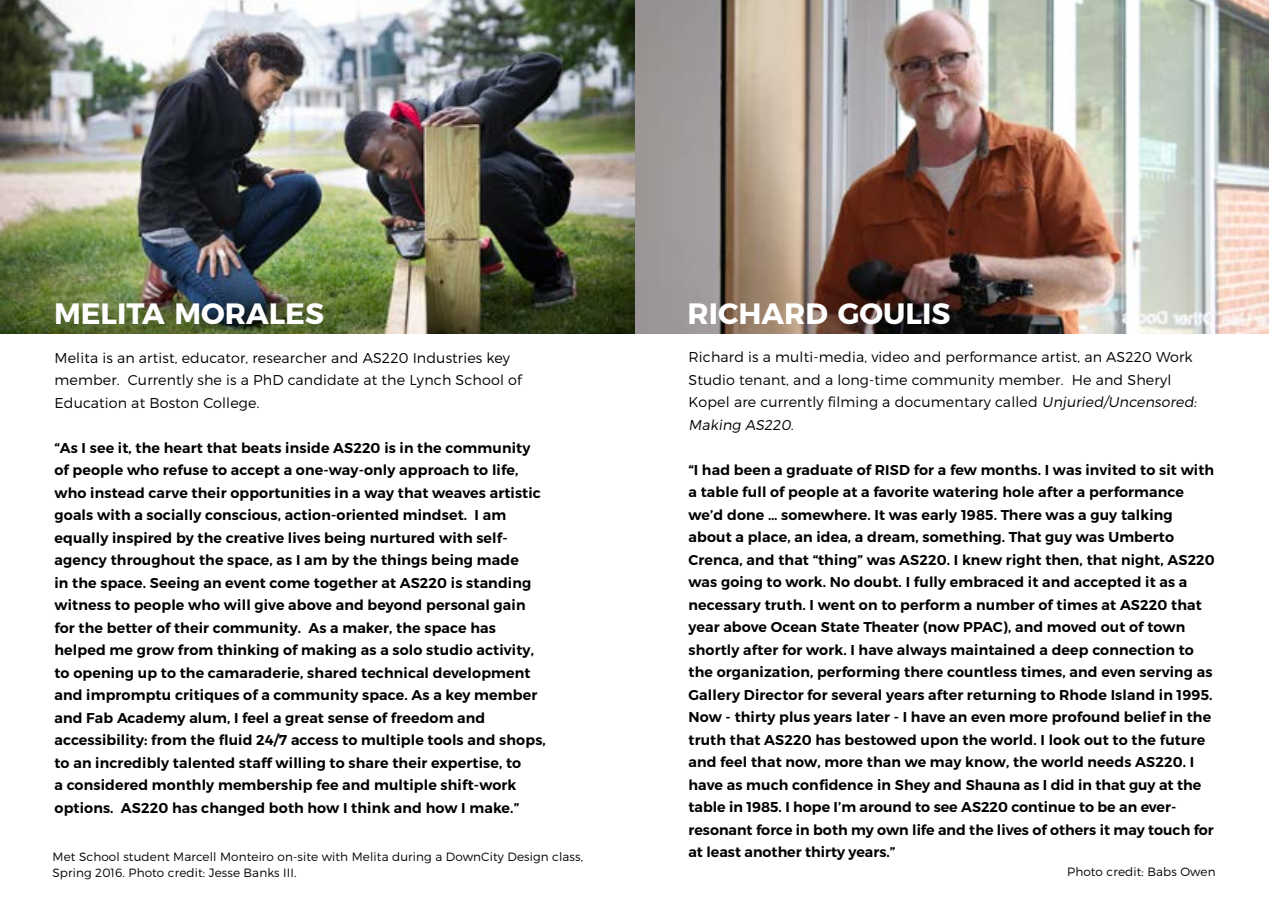
<style>
.page{position:relative;width:1269px;height:918px;background:#fff}
.page>*{position:absolute;margin:0;border:0;box-sizing:border-box;transform-origin:0 0}
.t1{font:700 29.4px "Montserrat";color:#fff}
.t2{font:600 14.25px/22.5px "Montserrat";letter-spacing:.01em;color:#000}
.t3{font:300 14.25px/22.5px "Montserrat";letter-spacing:.01em;color:#000}
.t4{font:300 12px/16.5px "Montserrat";letter-spacing:.01em;color:#000}
</style>
<div class="page">
<img style="left:0;top:0;width:1269px;height:334px">
<h1 class="t1" style="left:54px;top:295px;width:272px">MELITA MORALES</h1>
<p class="t3" style="left:55px;top:346px;width:469px">Melita is an artist, educator, researcher and AS220 Industries key member. Currently she is a PhD candidate at the Lynch School of<br>Education at Boston College.</p>
<p class="t2" style="left:55px;top:437px;width:493px">“As I see it, the heart that beats inside AS220 is in the community of people who refuse to accept a one-way-only approach to life, who instead carve their opportunities in a way that weaves artistic goals with a socially conscious, action-oriented mindset. I am equally inspired by the creative lives being nurtured with self&shy;agency throughout the space, as I am by the things being made<br>in the space. Seeing an event come together at AS220 is standing witness to people who will give above and beyond personal gain for the better of their community. As a maker, the space has helped me grow from thinking of making as a solo studio activity, to opening up to the camaraderie, shared technical development and impromptu critiques of a community space. As a key member and Fab Academy alum, I feel a great sense of freedom and accessibility: from the fluid 24/7 access to multiple tools and shops, to an incredibly talented staff willing to share their expertise, to<br>a considered monthly membership fee and multiple shift-work options. AS220 has changed both how I think and how I make.”</p>
<p class="t4" style="left:52px;top:848px;width:532px">Met School student Marcell Monteiro on-site with Melita during a DownCity Design class,<br>Spring 2016. Photo credit: Jesse Banks III.</p>
<h1 class="t1" style="left:687px;top:295px;width:264px">RICHARD GOULIS</h1>
<p class="t3" style="left:688px;top:346px;width:512px">Richard is a multi-media, video and performance artist, an AS220 Work Studio tenant, and a long-time community member. He and Sheryl Kopel are currently filming a documentary called Unjuried/Uncensored:<br>Making AS220.</p>
<p class="t2" style="left:688px;top:459px;width:528px">“I had been a graduate of RISD for a few months. I was invited to sit with a table full of people at a favorite watering hole after a performance we’d done … somewhere. It was early 1985. There was a guy talking about a place, an idea, a dream, something. That guy was Umberto Crenca, and that “thing” was AS220. I knew right then, that night, AS220 was going to work. No doubt. I fully embraced it and accepted it as a necessary truth. I went on to perform a number of times at AS220 that year above Ocean State Theater (now PPAC), and moved out of town shortly after for work. I have always maintained a deep connection to the organization, performing there countless times, and even serving as Gallery Director for several years after returning to Rhode Island in 1995.<br>Now - thirty plus years later - I have an even more profound belief in the truth that AS220 has bestowed upon the world. I look out to the future and feel that now, more than we may know, the world needs AS220. I have as much confidence in Shey and Shauna as I did in that guy at the table in 1985. I hope I’m around to see AS220 continue to be an ever&shy;resonant force in both my own life and the lives of others it may touch for at least another thirty years.”</p>
<p class="t4" style="left:1067px;top:863px;width:150px">Photo credit: Babs Owen</p>
</div>
